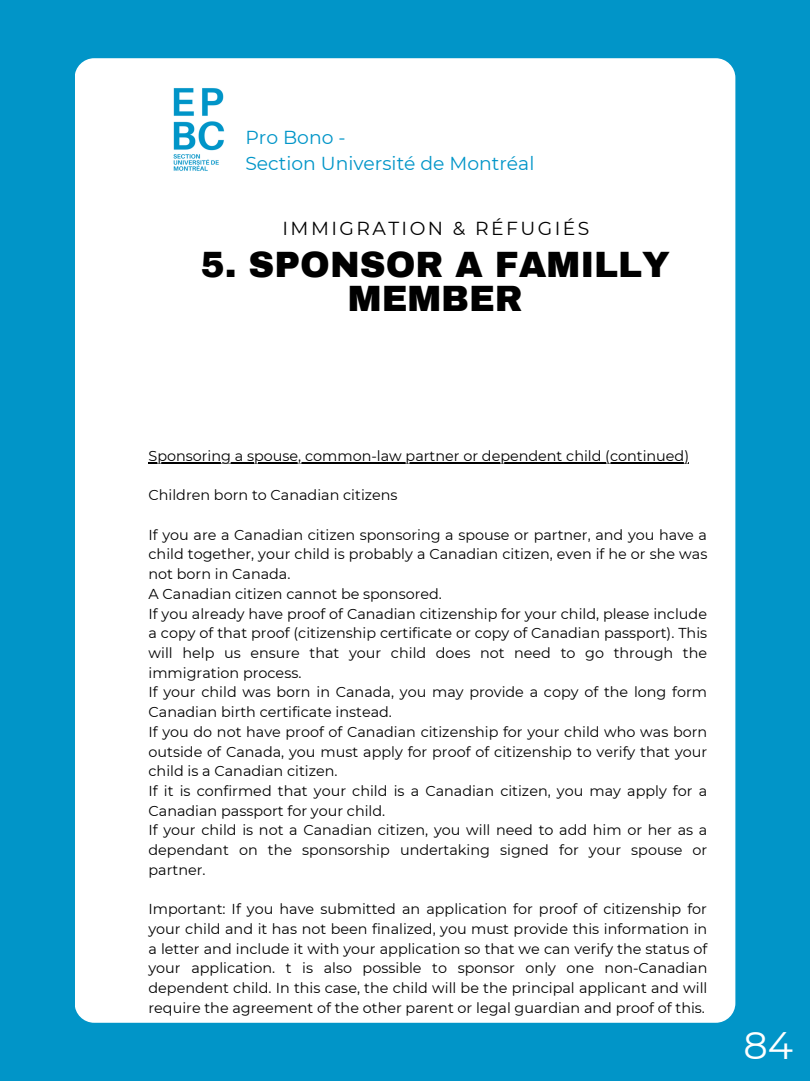
<style>
.page{position:relative;width:810px;height:1081px;background:#fff}
.page>*{position:absolute;margin:0;border:0;box-sizing:border-box;transform-origin:0 0}
.t1{font:38.25px "Montserrat";color:#fff}
.t2{font:900 35.75px/33.7px "Archivo";color:#000;text-align:center}
.t3{font:18.75px/26.2px "Montserrat";color:#0195c8}
.t4{font:18.75px "Montserrat";letter-spacing:.13em;color:#000}
.t5{font:14.38px/19.7px "Montserrat";color:#000}
</style>
<div class="page">
<div style="left:0;top:0;width:810px;height:1080px;background:#0195c8"></div>
<div style="left:75px;top:58px;width:660px;height:963px;background:#fff;border-radius:20px"></div>
<img style="left:173px;top:88px;width:52px;height:83px">
<hr style="left:149px;top:461px;width:540px;height:2px;background:#000">
<h3 class="t3" style="left:245px;top:124px;width:290px">Pro Bono -<br>Section Université de Montréal</h3>
<h3 class="t4" style="left:283px;top:216px;width:309px">IMMIGRATION &amp; RÉFUGIÉS</h3>
<h2 class="t2" style="left:201px;top:248px;width:470px">5. SPONSOR A FAMILLY<br>MEMBER</h2>
<p class="t5" style="left:149px;top:446px;width:542px">Sponsoring a spouse, common-law partner or dependent child (continued)</p>
<p class="t5" style="left:149px;top:485px;width:251px">Children born to Canadian citizens</p>
<p class="t5" style="left:149px;top:524px;width:560px">If you are a Canadian citizen sponsoring a spouse or partner, and you have a child together, your child is probably a Canadian citizen, even if he or she was not born in Canada.<br>A Canadian citizen cannot be sponsored.<br>If you already have proof of Canadian citizenship for your child, please include a copy of that proof (citizenship certificate or copy of Canadian passport). This will help us ensure that your child does not need to go through the immigration process.<br>If your child was born in Canada, you may provide a copy of the long form Canadian birth certificate instead.<br>If you do not have proof of Canadian citizenship for your child who was born outside of Canada, you must apply for proof of citizenship to verify that your child is a Canadian citizen.<br>If it is confirmed that your child is a Canadian citizen, you may apply for a Canadian passport for your child.<br>If your child is not a Canadian citizen, you will need to add him or her as a dependant on the sponsorship undertaking signed for your spouse or partner.</p>
<p class="t5" style="left:149px;top:898px;width:560px;text-align:justify">Important: If you have submitted an application for proof of citizenship for your child and it has not been finalized, you must provide this information in a letter and include it with your application so that we can verify the status of your application. t is also possible to sponsor only one non-Canadian dependent child. In this case, the child will be the principal applicant and will require the agreement of the other parent or legal guardian and proof of this.</p>
<h1 class="t1" style="left:743px;top:1021px;width:51px">84</h1>
</div>
